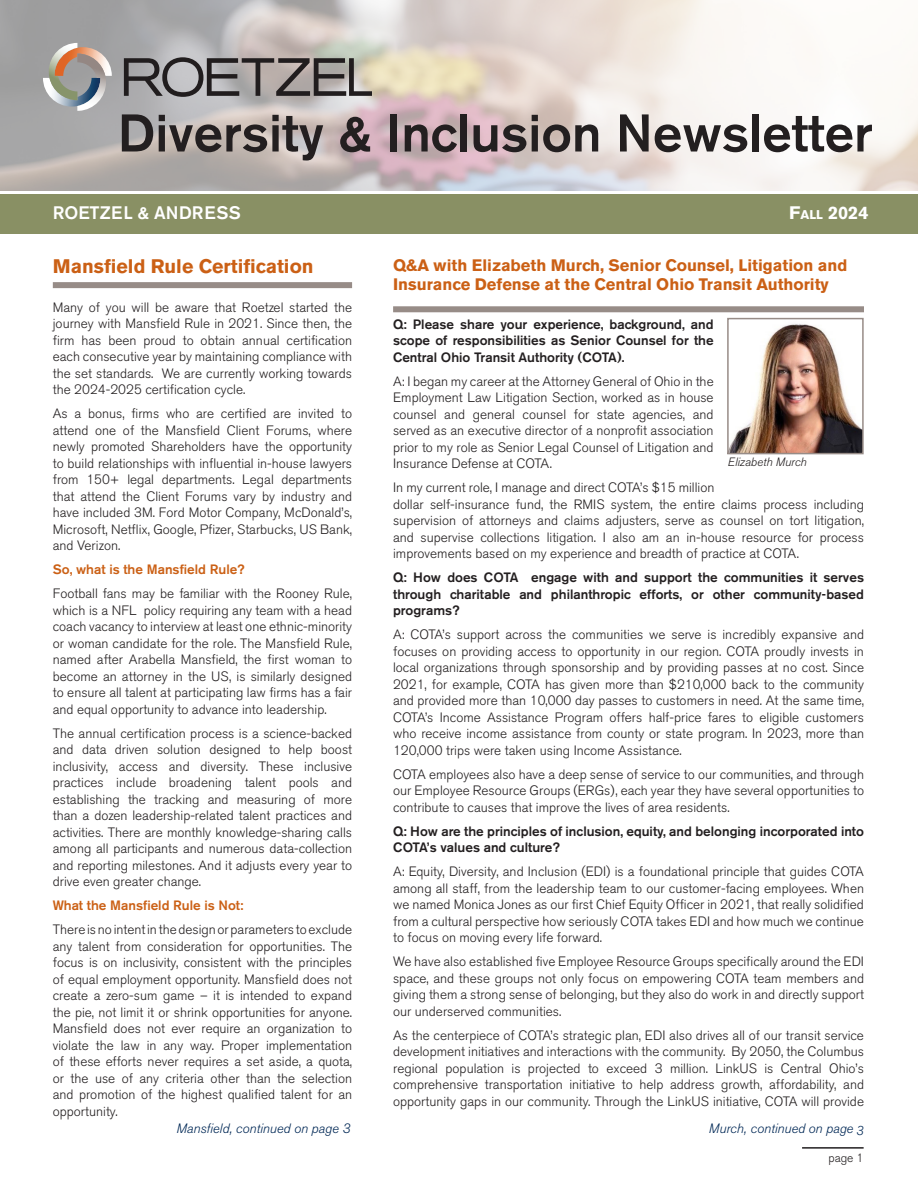
<style>
.page{position:relative;width:918px;height:1188px;background:#fff}
.page>*{position:absolute;margin:0;border:0;box-sizing:border-box;transform-origin:0 0}
.t1{font:500 52.5px "Akzidenz Grotesk BE";color:#231f20}
.t2{font:700 19.5px "Akzidenz Grotesk BE";color:#cb6015}
.t3{font:500 18px "Akzidenz Grotesk BE";letter-spacing:.01em;color:#fff}
.t4{font:700 18px "Akzidenz Grotesk BE";color:#fff}
.t5{font:700 16.5px/19.5px "Akzidenz Grotesk BE";color:#cb6015}
.t6{font:300 13.5px/16.5px "Akzidenz Grotesk BQ";color:#231f20;text-align:justify}
.t7{font:500 13.5px/16.5px "Akzidenz Grotesk BE";color:#231f20;text-align:justify}
.t8{font:500 13.5px "Akzidenz Grotesk BE";color:#cb6015}
.t9{font:italic 300 13.5px "Akzidenz Grotesk BQ";color:#002855}
.t10{font:13.5px "Akzidenz Grotesk BQ Lig It Os F";color:#002855}
.t11{font:italic 300 12px "Akzidenz Grotesk BQ";color:#231f20}
.t12{font:300 12px "Akzidenz Grotesk BQ";color:#231f20}
.s1{font-size:12.6px}
</style>
<div class="page">
<div style="left:393px;top:306px;width:471px;height:6px;background:#978c87"></div>
<div style="left:0;top:195px;width:918px;height:39px;background:#899064"></div>
<svg style="left:0;top:190px;width:918px;height:1px"></svg>
<div style="left:53px;top:282px;width:299px;height:6px;background:#978c87"></div>
<svg style="left:124px;top:57px;width:248px;height:40px;background:#888483"></svg>
<img style="left:77px;top:47px;width:35px;height:29px">
<img style="left:43px;top:80px;width:34px;height:27px">
<img style="left:49px;top:43px;width:28px;height:57px">
<img style="left:54px;top:48px;width:23px;height:28px">
<img style="left:77px;top:54px;width:29px;height:57px">
<img style="left:77px;top:54px;width:28px;height:22px">
<img style="left:77px;top:78px;width:23px;height:28px">
<img style="left:730px;top:324px;width:131px;height:127px">
<div style="left:727px;top:318px;width:137px;height:136px;border:2px solid #978c87"></div>
<hr style="left:802px;top:1147px;width:62px;height:2px;background:#231f20">
<h1 class="t1" style="left:118px;top:101px;width:756px">Diversity &amp; Inclusion Newsletter</h1>
<h3 class="t3" style="left:53px;top:201px;width:189px">ROETZEL &amp; ANDRESS</h3>
<h3 class="t4" style="left:789px;top:202px;width:81px">F<span class="s1">all</span> 2024</h3>
<h2 class="t2" style="left:53px;top:255px;width:262px">Mansfield Rule Certification</h2>
<p class="t6" style="left:53px;top:299px;width:301px">Many of you will be aware that Roetzel started the journey with Mansfield Rule in 2021. Since then, the firm has been proud to obtain annual certification each consecutive year by maintaining compliance with the set standards. We are currently working towards the 2024-2025 certification cycle.</p>
<p class="t6" style="left:53px;top:406px;width:301px">As a bonus, firms who are certified are invited to attend one of the Mansfield Client Forums, where newly promoted Shareholders have the opportunity to build relationships with influential in-house lawyers from 150+ legal departments. Legal departments that attend the Client Forums vary by industry and have included 3M. Ford Motor Company, McDonald’s, Microsoft, Netflix, Google, Pfizer, Starbucks, US Bank, and Verizon.</p>
<p class="t8" style="left:53px;top:561px;width:194px">So, what is the Mansfield Rule?</p>
<p class="t6" style="left:53px;top:586px;width:301px">Football fans may be familiar with the Rooney Rule, which is a NFL policy requiring any team with a head coach vacancy to interview at least one ethnic-minority or woman candidate for the role. The Mansfield Rule, named after Arabella Mansfield, the first woman to become an attorney in the US, is similarly designed to ensure all talent at participating law firms has a fair and equal opportunity to advance into leadership.</p>
<p class="t6" style="left:53px;top:725px;width:301px">The annual certification process is a science-backed and data driven solution designed to help boost inclusivity, access and diversity. These inclusive practices include broadening talent pools and establishing the tracking and measuring of more than a dozen leadership-related talent practices and activities. There are monthly knowledge-sharing calls among all participants and numerous data-collection and reporting milestones. And it adjusts every year to drive even greater change.</p>
<p class="t8" style="left:53px;top:897px;width:192px">What the Mansfield Rule is Not:</p>
<p class="t6" style="left:53px;top:922px;width:301px">There is no intent in the design or parameters to exclude any talent from consideration for opportunities. The focus is on inclusivity, consistent with the principles of equal employment opportunity. Mansfield does not create a zero-sum game – it is intended to expand the pie, not limit it or shrink opportunities for anyone.<br>Mansfield does not ever require an organization to violate the law in any way. Proper implementation of these efforts never requires a set aside, a quota, or the use of any criteria other than the selection and promotion of the highest qualified talent for an opportunity.</p>
<p class="t9" style="left:176px;top:1120px;width:175px">Mansfield, continued on page 3</p>
<p class="t5" style="left:393px;top:255px;width:456px">Q&amp;A with Elizabeth Murch, Senior Counsel, Litigation and<br>Insurance Defense at the Central Ohio Transit Authority</p>
<p class="t7" style="left:393px;top:316px;width:322px">Q: Please share your experience, background, and scope of responsibilities as Senior Counsel for the Central Ohio Transit Authority (COTA).</p>
<p class="t6" style="left:393px;top:373px;width:322px">A: I began my career at the Attorney General of Ohio in the Employment Law Litigation Section, worked as in house counsel and general counsel for state agencies, and served as an executive director of a nonprofit association prior to my role as Senior Legal Counsel of Litigation and Insurance Defense at COTA.</p>
<p class="t6" style="left:393px;top:480px;width:472px;text-align:left">In my current role, I manage and direct COTA’s $15 million<br>dollar self-insurance fund, the RMIS system, the entire claims process including supervision of attorneys and claims adjusters, serve as counsel on tort litigation, and supervise collections litigation. I also am an in-house resource for process improvements based on my experience and breadth of practice at COTA.</p>
<p class="t7" style="left:393px;top:569px;width:472px">Q: How does COTA engage with and support the communities it serves through charitable and philanthropic efforts, or other community-based programs?</p>
<p class="t6" style="left:393px;top:627px;width:473px">A: COTA’s support across the communities we serve is incredibly expansive and focuses on providing access to opportunity in our region. COTA proudly invests in local organizations through sponsorship and by providing passes at no cost. Since 2021, for example, COTA has given more than $210,000 back to the community and provided more than 10,000 day passes to customers in need. At the same time, COTA’s Income Assistance Program offers half-price fares to eligible customers who receive income assistance from county or state program. In 2023, more than 120,000 trips were taken using Income Assistance.</p>
<p class="t6" style="left:393px;top:766px;width:472px">COTA employees also have a deep sense of service to our communities, and through our Employee Resource Groups (ERGs), each year they have several opportunities to contribute to causes that improve the lives of area residents.</p>
<p class="t7" style="left:393px;top:823px;width:472px">Q: How are the principles of inclusion, equity, and belonging incorporated into<br>COTA’s values and culture?</p>
<p class="t6" style="left:393px;top:864px;width:472px">A: Equity, Diversity, and Inclusion (EDI) is a foundational principle that guides COTA among all staff, from the leadership team to our customer-facing employees. When we named Monica Jones as our first Chief Equity Officer in 2021, that really solidified from a cultural perspective how seriously COTA takes EDI and how much we continue to focus on moving every life forward.</p>
<p class="t6" style="left:393px;top:954px;width:472px">We have also established five Employee Resource Groups specifically around the EDI space, and these groups not only focus on empowering COTA team members and giving them a strong sense of belonging, but they also do work in and directly support our underserved communities.</p>
<p class="t6" style="left:393px;top:1027px;width:473px">As the centerpiece of COTA’s strategic plan, EDI also drives all of our transit service development initiatives and interactions with the community. By 2050, the Columbus regional population is projected to exceed 3 million. LinkUS is Central Ohio’s comprehensive transportation initiative to help address growth, affordability, and opportunity gaps in our community. Through the LinkUS initiative, COTA will provide</p>
<p class="t11" style="left:728px;top:455px;width:80px">Elizabeth Murch</p>
<p class="t10" style="left:709px;top:1120px;width:157px">Murch, continued on page 3</p>
<p class="t12" style="left:828px;top:1151px;width:37px">page 1</p>
</div>
